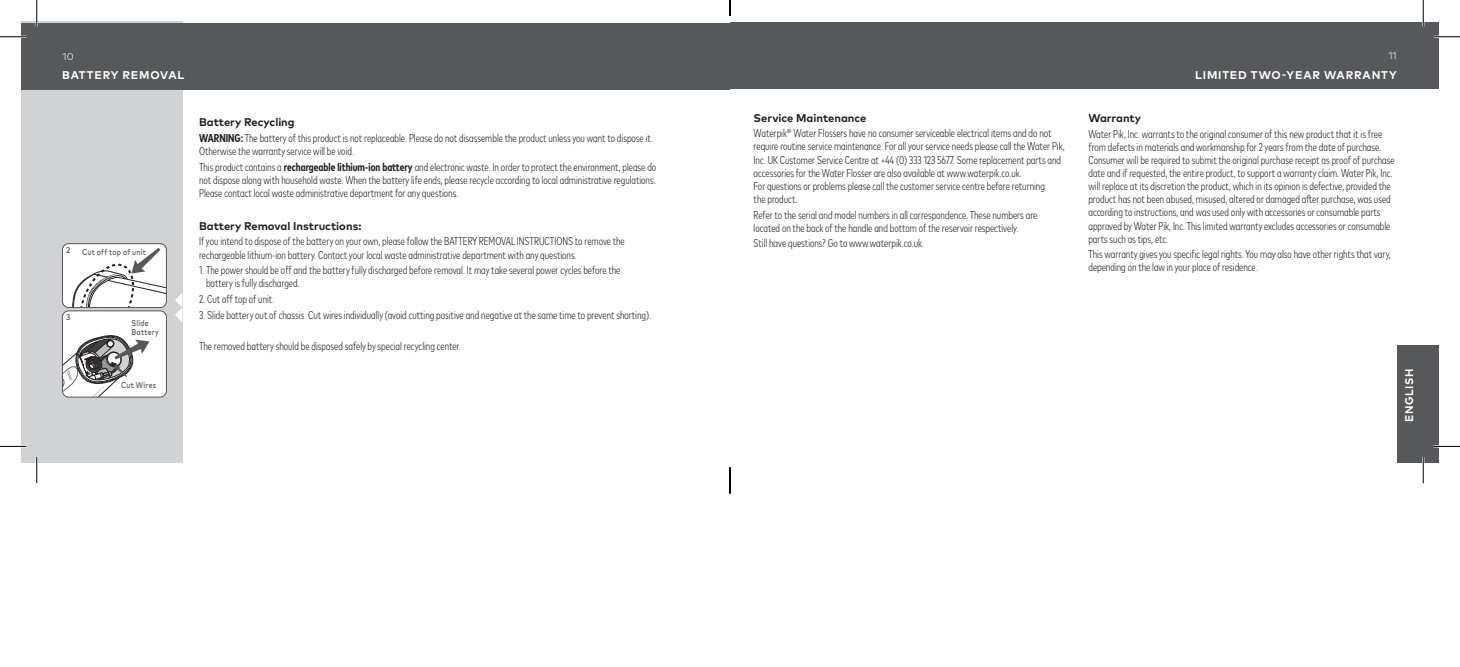
<style>
.page{position:relative;width:1460px;height:667px;background:#fff}
.page>*{position:absolute;margin:0;border:0;box-sizing:border-box;transform-origin:0 0}
.NEW_BODY_COPY{font:300 condensed 11.38px/13.1px "Mark Pro";color:#231f20}
.NEW_BODY_COPY-2{font:700 11.2px "Mark Pro";color:#231f20}
.Section_Right{font:700 11.2px "Mark Pro";letter-spacing:.07em;color:#fff}
.Section_Right-2{font:700 11.2px "Mark Pro";letter-spacing:.07em;color:#fff;scale:.96 1}
.t1{font:300 9.8px "Mark Pro";color:#fff}
.Body_Header{font:500 8.4px/8.4px "Mark Pro";letter-spacing:.025em;color:#57585a;scale:.82 1}
.Body_Header-2{font:500 8.4px "Mark Pro";letter-spacing:.025em;color:#57585a;scale:.9 1}
.s1{font-weight:700}
</style>
<div class="page">
<div style="left:1396px;top:345px;width:42px;height:117px;background:#57585a"></div>
<div style="left:730px;top:23px;width:708px;height:66px;background:#57585a"></div>
<div style="left:21px;top:21px;width:161px;height:441px;background:#d1d2d4"></div>
<div style="left:21px;top:23px;width:709px;height:67px;background:#57585a"></div>
<div style="left:62px;top:244px;width:104px;height:63px;background:#fff;border-radius:6px"></div>
<svg style="left:72px;top:248px;width:93px;height:58px"></svg>
<div style="left:62px;top:243px;width:105px;height:65px;border:1px solid #57585a;border-radius:6px"></div>
<div style="left:62px;top:311px;width:104px;height:86px;background:#fff;border-radius:6px"></div>
<svg style="left:62px;top:335px;width:87px;height:62px"></svg>
<div style="left:62px;top:311px;width:105px;height:86px;border:1px solid #57585a;border-radius:6px"></div>
<svg style="left:175px;top:293px;width:7px;height:29px"></svg>
<hr style="left:0;top:36px;width:26px;height:2px;background:#fff">
<hr style="left:1433px;top:36px;width:27px;height:2px;background:#fff">
<hr style="left:0;top:445px;width:26px;height:2px;background:#fff">
<hr style="left:1433px;top:445px;width:27px;height:2px;background:#fff">
<hr style="left:36px;top:0;width:2px;height:26px;background:#fff">
<hr style="left:36px;top:457px;width:2px;height:26px;background:#fff">
<hr style="left:1422px;top:0;width:2px;height:26px;background:#fff">
<hr style="left:1422px;top:457px;width:2px;height:26px;background:#fff">
<svg style="left:0;top:36px;width:26px;height:1px"></svg>
<svg style="left:1433px;top:36px;width:27px;height:1px"></svg>
<svg style="left:0;top:446px;width:26px;height:1px"></svg>
<svg style="left:1433px;top:446px;width:27px;height:1px"></svg>
<svg style="left:36px;top:0;width:1px;height:26px"></svg>
<svg style="left:36px;top:457px;width:1px;height:26px"></svg>
<svg style="left:1422px;top:0;width:1px;height:26px"></svg>
<svg style="left:1422px;top:457px;width:1px;height:26px"></svg>
<svg style="left:729px;top:0;width:2px;height:16px"></svg>
<svg style="left:729px;top:467px;width:1px;height:27px"></svg>
<p class="t1" style="left:63px;top:49px;width:13px">10</p>
<p class="t1" style="left:1388px;top:49px;width:10px">11</p>
<p class="Section_Right" style="left:62px;top:67px;width:124px">BATTERY REMOVAL</p>
<p class="NEW_BODY_COPY-2" style="left:199px;top:114px;width:97px">Battery Recycling</p>
<p class="NEW_BODY_COPY" style="left:199px;top:130px;width:455px"><span class="s1">WARNING:</span> The battery of this product is not replaceable. Please do not disassemble the product unless you want to dispose it.<br>Otherwise the warranty service will be void.</p>
<p class="NEW_BODY_COPY" style="left:199px;top:159px;width:459px;text-align:justify">This product contains a <span class="s1">rechargeable lithium-ion battery</span> and electronic waste. In order to protect the environment, please do not dispose along with household waste. When the battery life ends, please recycle according to local administrative regulations.<br>Please contact local waste administrative department for any questions.</p>
<p class="NEW_BODY_COPY-2" style="left:199px;top:217px;width:164px">Battery Removal Instructions:</p>
<p class="NEW_BODY_COPY" style="left:199px;top:234px;width:427px">If you intend to dispose of the battery on your own, please follow the BATTERY REMOVAL INSTRUCTIONS to remove the rechargeable lithium-ion battery. Contact your local waste administrative department with any questions.</p>
<p class="NEW_BODY_COPY" style="left:206px;top:263px;width:416px;text-indent:-7px">1. The power should be off and the battery fully discharged before removal. It may take several power cycles before the battery is fully discharged.</p>
<p class="NEW_BODY_COPY" style="left:199px;top:292px;width:77px">2. Cut off top of unit.</p>
<p class="NEW_BODY_COPY" style="left:199px;top:307px;width:454px">3. Slide battery out of chassis. Cut wires individually (avoid cutting positive and negative at the same time to prevent shorting).</p>
<p class="NEW_BODY_COPY" style="left:199px;top:339px;width:263px">The removed battery should be disposed safely by special recycling center.</p>
<p class="Section_Right" style="left:1195px;top:66px;width:203px">LIMITED TWO-YEAR WARRANTY</p>
<p class="NEW_BODY_COPY-2" style="left:753px;top:109px;width:114px">Service Maintenance</p>
<p class="NEW_BODY_COPY" style="left:753px;top:126px;width:312px">Waterpik® Water Flossers have no consumer serviceable electrical items and do not require routine service maintenance. For all your service needs please call the Water Pik, Inc. UK Customer Service Centre at +44 (0) 333 123 5677. Some replacement parts and accessories for the Water Flosser are also available at www.waterpik.co.uk.<br>For questions or problems please call the customer service centre before returning<br>the product.</p>
<p class="NEW_BODY_COPY" style="left:753px;top:207px;width:285px">Refer to the serial and model numbers in all correspondence. These numbers are located on the back of the handle and bottom of the reservoir respectively.</p>
<p class="NEW_BODY_COPY" style="left:753px;top:236px;width:172px">Still have questions? Go to www.waterpik.co.uk.</p>
<p class="NEW_BODY_COPY-2" style="left:1088px;top:109px;width:54px">Warranty</p>
<p class="NEW_BODY_COPY" style="left:1088px;top:126px;width:308px">Water Pik, Inc. warrants to the original consumer of this new product that it is free from defects in materials and workmanship for 2 years from the date of purchase.<br>Consumer will be required to submit the original purchase receipt as proof of purchase date and if requested, the entire product, to support a warranty claim. Water Pik, Inc. will replace at its discretion the product, which in its opinion is defective, provided the product has not been abused, misused, altered or damaged after purchase, was used according to instructions, and was used only with accessories or consumable parts approved by Water Pik, Inc. This limited warranty excludes accessories or consumable parts such as tips, etc.</p>
<p class="NEW_BODY_COPY" style="left:1088px;top:247px;width:304px">This warranty gives you specific legal rights. You may also have other rights that vary, depending on the law in your place of residence.</p>
<p class="Body_Header-2" style="left:66px;top:243px;width:6px">2</p>
<p class="Body_Header" style="left:82px;top:247px;width:79px">Cut off top of unit</p>
<p class="Body_Header-2" style="left:66px;top:311px;width:6px">3</p>
<p class="Body_Header" style="left:132px;top:318px;width:35px">Slide<br>Battery</p>
<p class="Body_Header" style="left:121px;top:380px;width:44px">Cut Wires</p>
<p class="Section_Right-2" style="left:1400px;top:422px;width:58px;rotate:-90deg">ENGLISH</p>
</div>
